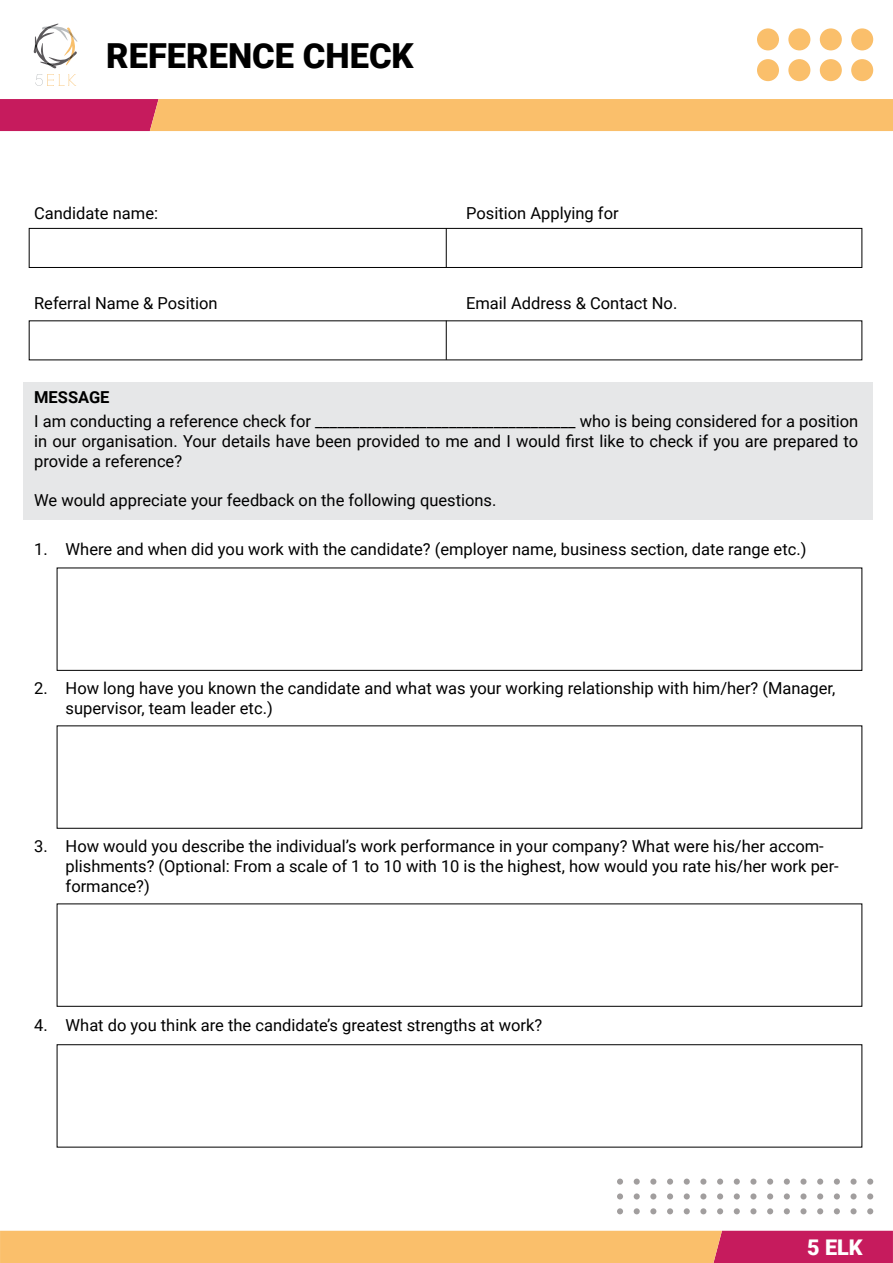
<style>
.page{position:relative;width:893px;height:1263px;background:#fff}
.page>*{position:absolute;margin:0;border:0;box-sizing:border-box;transform-origin:0 0}
.t1{font:900 34.5px "Roboto";color:#000}
.t2{font:900 21.6px "Roboto";color:#fff}
.t3{font:16.5px/19.8px "Roboto";color:#000}
.t4{font:700 16.5px "Roboto";color:#000}
</style>
<div class="page">
<div style="left:23px;top:382px;width:849px;height:138px;background:#e6e7e8"></div>
<svg style="left:617px;top:1178px;width:6px;height:6px"></svg>
<svg style="left:634px;top:1178px;width:6px;height:6px"></svg>
<svg style="left:650px;top:1178px;width:6px;height:6px"></svg>
<svg style="left:667px;top:1178px;width:6px;height:6px"></svg>
<svg style="left:684px;top:1178px;width:6px;height:6px"></svg>
<svg style="left:700px;top:1178px;width:6px;height:6px"></svg>
<svg style="left:717px;top:1178px;width:6px;height:6px"></svg>
<svg style="left:734px;top:1178px;width:6px;height:6px"></svg>
<svg style="left:750px;top:1178px;width:6px;height:6px"></svg>
<svg style="left:767px;top:1178px;width:6px;height:6px"></svg>
<svg style="left:784px;top:1178px;width:6px;height:6px"></svg>
<svg style="left:800px;top:1178px;width:6px;height:6px"></svg>
<svg style="left:817px;top:1178px;width:6px;height:6px"></svg>
<svg style="left:834px;top:1178px;width:6px;height:6px"></svg>
<div style="left:850px;top:1178px;width:7px;height:6px;background:#a19e9e;border-radius:50%"></div>
<svg style="left:867px;top:1178px;width:6px;height:6px"></svg>
<svg style="left:617px;top:1193px;width:6px;height:6px"></svg>
<svg style="left:634px;top:1193px;width:6px;height:6px"></svg>
<svg style="left:650px;top:1193px;width:6px;height:6px"></svg>
<svg style="left:667px;top:1193px;width:6px;height:6px"></svg>
<svg style="left:684px;top:1193px;width:6px;height:6px"></svg>
<svg style="left:700px;top:1193px;width:6px;height:6px"></svg>
<svg style="left:717px;top:1193px;width:6px;height:6px"></svg>
<svg style="left:734px;top:1193px;width:6px;height:6px"></svg>
<svg style="left:750px;top:1193px;width:6px;height:6px"></svg>
<svg style="left:767px;top:1193px;width:6px;height:6px"></svg>
<svg style="left:784px;top:1193px;width:6px;height:6px"></svg>
<svg style="left:800px;top:1193px;width:6px;height:6px"></svg>
<svg style="left:817px;top:1193px;width:6px;height:6px"></svg>
<svg style="left:834px;top:1193px;width:6px;height:6px"></svg>
<div style="left:850px;top:1193px;width:7px;height:6px;background:#a19e9e;border-radius:50%"></div>
<svg style="left:867px;top:1193px;width:6px;height:6px"></svg>
<svg style="left:617px;top:1208px;width:6px;height:6px"></svg>
<svg style="left:634px;top:1208px;width:6px;height:6px"></svg>
<svg style="left:650px;top:1208px;width:6px;height:6px"></svg>
<svg style="left:667px;top:1208px;width:6px;height:6px"></svg>
<svg style="left:684px;top:1208px;width:6px;height:6px"></svg>
<svg style="left:700px;top:1208px;width:6px;height:6px"></svg>
<svg style="left:717px;top:1208px;width:6px;height:6px"></svg>
<svg style="left:734px;top:1208px;width:6px;height:6px"></svg>
<svg style="left:750px;top:1208px;width:6px;height:6px"></svg>
<svg style="left:767px;top:1208px;width:6px;height:6px"></svg>
<svg style="left:784px;top:1208px;width:6px;height:6px"></svg>
<svg style="left:800px;top:1208px;width:6px;height:6px"></svg>
<svg style="left:817px;top:1208px;width:6px;height:6px"></svg>
<svg style="left:834px;top:1208px;width:6px;height:6px"></svg>
<div style="left:850px;top:1208px;width:7px;height:6px;background:#a19e9e;border-radius:50%"></div>
<svg style="left:867px;top:1208px;width:6px;height:6px"></svg>
<svg style="left:0;top:1231px;width:893px;height:32px;background:#ef9e68"></svg>
<div style="left:757px;top:28px;width:22px;height:22px;background:#fabf6b;border-radius:50%"></div>
<div style="left:788px;top:28px;width:22px;height:22px;background:#fabf6b;border-radius:50%"></div>
<div style="left:757px;top:59px;width:22px;height:22px;background:#fabf6b;border-radius:50%"></div>
<div style="left:788px;top:59px;width:22px;height:22px;background:#fabf6b;border-radius:50%"></div>
<div style="left:820px;top:28px;width:22px;height:22px;background:#fabf6b;border-radius:50%"></div>
<div style="left:851px;top:28px;width:22px;height:22px;background:#fabf6b;border-radius:50%"></div>
<div style="left:820px;top:59px;width:22px;height:22px;background:#fabf6b;border-radius:50%"></div>
<div style="left:851px;top:59px;width:22px;height:22px;background:#fabf6b;border-radius:50%"></div>
<svg style="left:0;top:99px;width:893px;height:32px;background:#f1a268"></svg>
<svg style="left:34px;top:24px;width:44px;height:44px"></svg>
<svg style="left:35px;top:74px;width:41px;height:12px"></svg>
<div style="left:29px;top:228px;width:833px;height:40px;border:1px solid #000"></div>
<hr style="left:446px;top:228px;width:1px;height:39px;background:#000">
<hr style="left:446px;top:321px;width:1px;height:39px;background:#000">
<div style="left:57px;top:568px;width:805px;height:103px;border:1px solid #000"></div>
<div style="left:57px;top:725px;width:805px;height:104px;border:1px solid #000"></div>
<div style="left:57px;top:903px;width:805px;height:104px;border:1px solid #000"></div>
<div style="left:57px;top:1044px;width:805px;height:103px;border:1px solid #000"></div>
<h1 class="t1" style="left:106px;top:36px;width:309px">REFERENCE CHECK</h1>
<p class="t3" style="left:34px;top:204px;width:125px">Candidate name:</p>
<p class="t3" style="left:466px;top:204px;width:154px">Position Applying for</p>
<p class="t3" style="left:34px;top:294px;width:185px">Referral Name &amp; Position</p>
<p class="t3" style="left:466px;top:294px;width:213px">Email Address &amp; Contact No.</p>
<p class="t4" style="left:34px;top:387px;width:77px">MESSAGE</p>
<p class="t3" style="left:34px;top:413px;width:826px;text-align:justify">I am conducting a reference check for ___________________________________ who is being considered for a position in our organisation. Your details have been provided to me and I would first like to check if you are prepared to provide a reference?</p>
<p class="t3" style="left:34px;top:492px;width:464px">We would appreciate your feedback on the following questions.</p>
<p class="t3" style="left:34px;top:541px;width:774px">1. Where and when did you work with the candidate? (employer name, business section, date range etc.)</p>
<p class="t3" style="left:66px;top:679px;width:771px;text-indent:-31px">2. How long have you known the candidate and what was your working relationship with him/her? (Manager, supervisor, team leader etc.)</p>
<p class="t3" style="left:66px;top:838px;width:775px;text-indent:-31px">3. How would you describe the individual’s work performance in your company? What were his/her accom&shy;plishments? (Optional: From a scale of 1 to 10 with 10 is the highest, how would you rate his/her work per&shy;formance?)</p>
<p class="t3" style="left:34px;top:1016px;width:510px">4. What do you think are the candidate’s greatest strengths at work?</p>
<h2 class="t2" style="left:807px;top:1235px;width:57px">5 ELK</h2>
</div>
